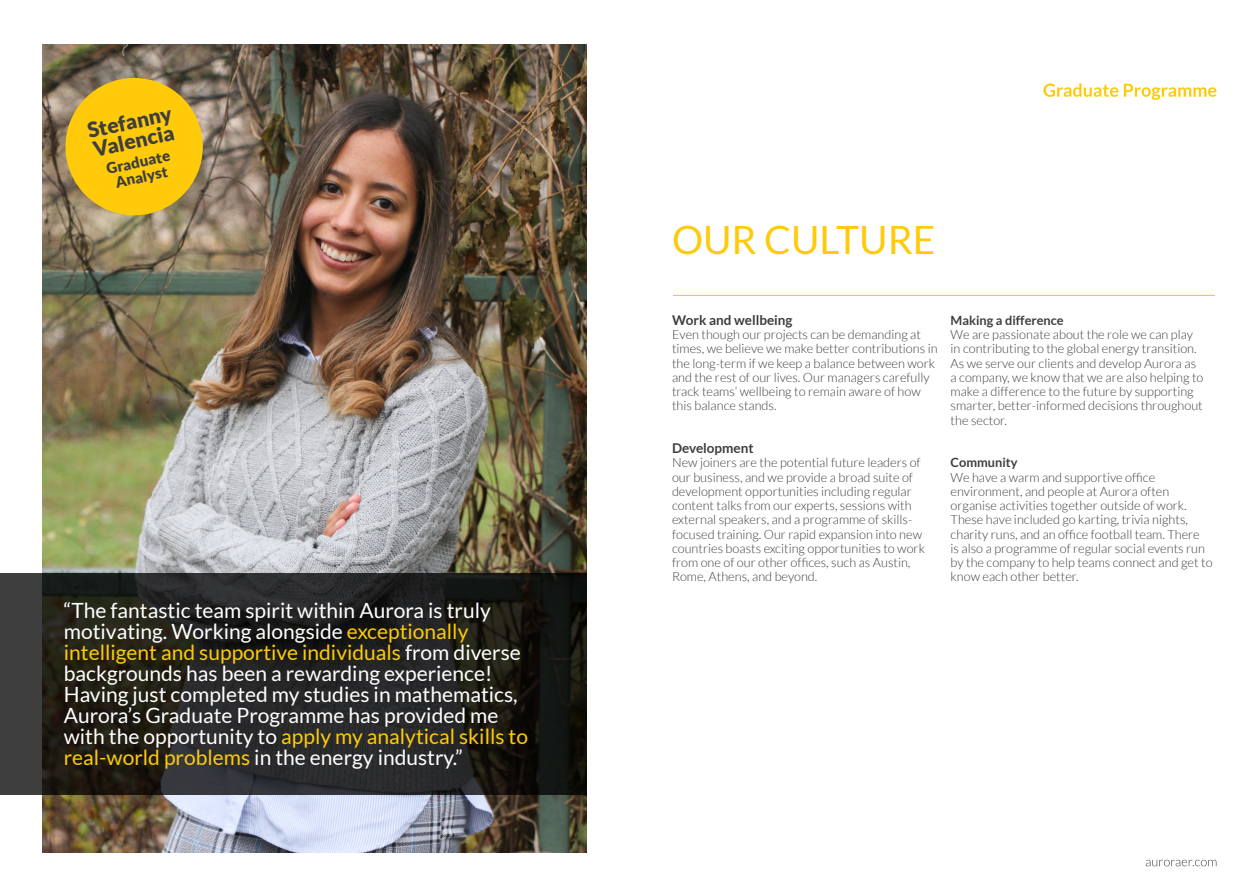
<style>
.page{position:relative;width:1259px;height:893px;background:#fff}
.page>*{position:absolute;margin:0;border:0;box-sizing:border-box;transform-origin:0 0}
.t1{font:39px "Lato";color:#feca0a}
.t2{font:21px/21px "Lato";color:#fff}
.t3{font:900 21px/19.5px "Lato";color:#3e3e3f}
.t4{font:900 15px/15px "Lato";color:#3e3e3f;text-align:center}
.Body{font:700 13.5px "Lato";color:#3e3e3f}
.Body-2{font:300 12.75px/14.2px "Lato";color:#3e3e3f}
.s1{color:#feca0a}
.s2{font-weight:700}
</style>
<div class="page">
<hr style="left:673px;top:295px;width:541px;height:1px;background:#feca0a">
<svg style="left:1043px;top:83px;width:173px;height:17px"></svg>
<svg style="left:1145px;top:860px;width:71px;height:6px"></svg>
<img style="left:43px;top:44px;width:544px;height:808px">
<svg style="left:0;top:573px;width:587px;height:222px;background:#232220"></svg>
<div style="left:65px;top:78px;width:138px;height:137px;background:#feca0a;border-radius:50%"></div>
<p class="t3" style="left:86px;top:121px;width:87px;rotate:-12deg">Stefanny<br>Valencia</p>
<p class="t4" style="left:105px;top:161px;width:66px;rotate:-12deg">Graduate<br>Analyst</p>
<p class="t2" style="left:64px;top:600px;width:466px">“The fantastic team spirit within Aurora is truly motivating. Working alongside <span class="s1">exceptionally intelligent and supportive individuals</span> from diverse backgrounds has been a rewarding experience!<br>Having just completed my studies in mathematics, Aurora’s Graduate Programme has provided me with the opportunity to <span class="s1">apply my analytical skills to real-world problems</span> in the energy industry.”</p>
<p class="t1" style="left:672px;top:218px;width:265px">OUR CULTURE</p>
<p class="Body" style="left:672px;top:312px;width:122px">Work and wellbeing</p>
<p class="Body-2" style="left:672px;top:327px;width:267px">Even though our projects can be demanding at times, we believe we make better contributions in the long-term if we keep a balance between work and the rest of our lives. Our managers carefully track teams’ wellbeing to remain aware of how this balance stands.</p>
<p class="Body" style="left:672px;top:440px;width:83px">Development</p>
<p class="Body-2" style="left:672px;top:456px;width:254px">New joiners are the potential future leaders of our business, and we provide a broad suite of development opportunities including regular content talks from our experts, sessions with external speakers, and a programme of skills&shy;focused training. Our rapid expansion into new countries boasts exciting opportunities to work from one of our other offices, such as Austin, Rome, Athens, and beyond.</p>
<p class="Body-2" style="left:950px;top:313px;width:254px"><span class="s2">Making a difference<br></span>We are passionate about the role we can play in contributing to the global energy transition.<br>As we serve our clients and develop Aurora as a company, we know that we are also helping to make a difference to the future by supporting smarter, better-informed decisions throughout the sector.</p>
<p class="Body-2" style="left:950px;top:456px;width:263px"><span class="s2">Community<br></span>We have a warm and supportive office environment, and people at Aurora often organise activities together outside of work.<br>These have included go karting, trivia nights, charity runs, and an office football team. There<br>is also a programme of regular social events run by the company to help teams connect and get to know each other better.</p>
</div>
